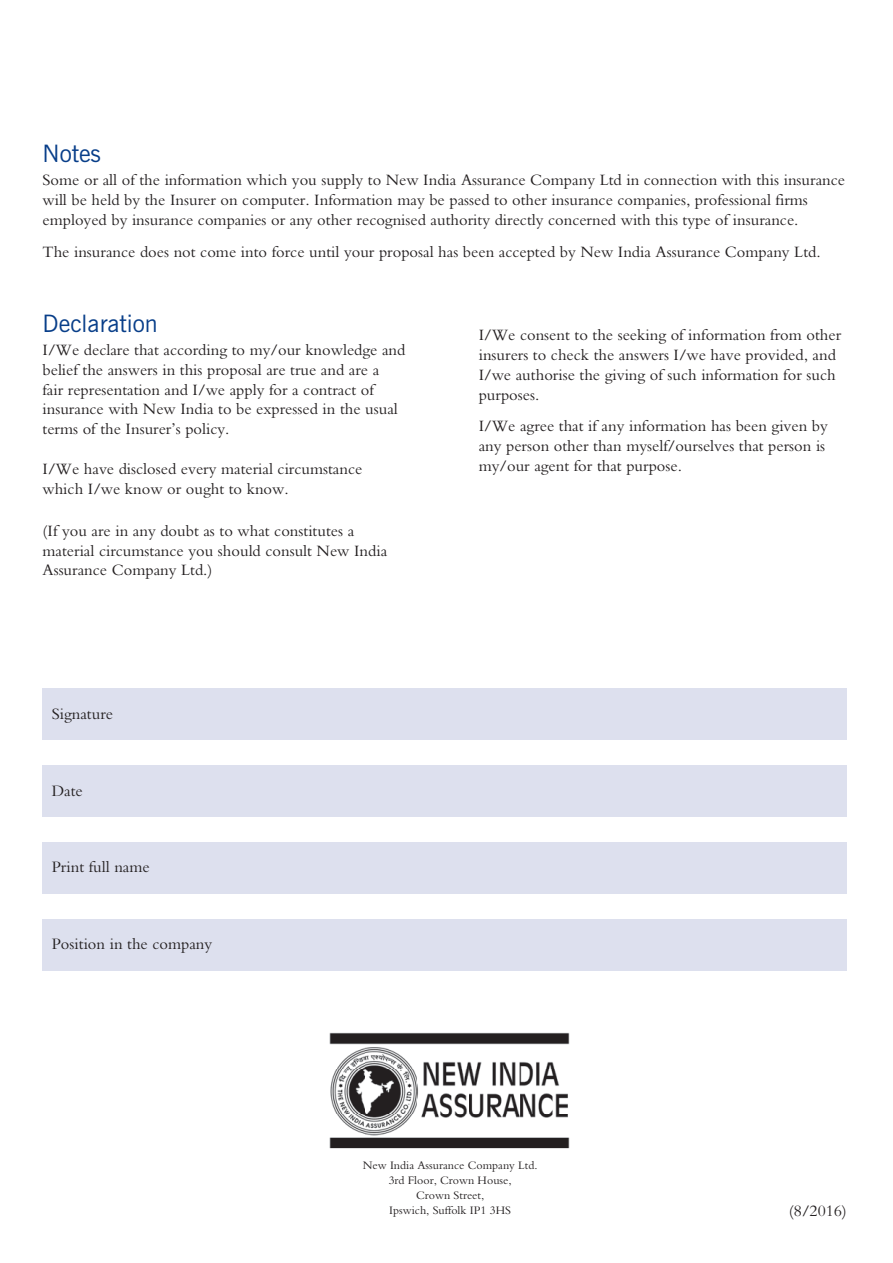
<style>
.page{position:relative;width:893px;height:1263px;background:#fff}
.page>*{position:absolute;margin:0;border:0;box-sizing:border-box;transform-origin:0 0}
.t1{font:24px "News Gothic BT";color:#083e89}
.t2{font:16.5px/19.8px "M Bembo";color:#231f20}
.t3{font:12px/15px "M Bembo";color:#231f20;text-align:center}
</style>
<div class="page">
<div style="left:43px;top:689px;width:804px;height:51px;background:#dde0ee"></div>
<div style="left:43px;top:765px;width:804px;height:51px;background:#dde0ee"></div>
<div style="left:43px;top:842px;width:804px;height:51px;background:#dde0ee"></div>
<div style="left:43px;top:919px;width:804px;height:51px;background:#dde0ee"></div>
<img style="left:329px;top:1032px;width:241px;height:117px">
<h1 class="t1" style="left:43px;top:145px;width:60px">Notes</h1>
<p class="t2" style="left:43px;top:172px;width:804px">Some or all of the information which you supply to New India Assurance Company Ltd in connection with this insurance will be held by the Insurer on computer. Information may be passed to other insurance companies, professional firms employed by insurance companies or any other recognised authority directly concerned with this type of insurance.</p>
<p class="t2" style="left:43px;top:244px;width:780px">The insurance does not come into force until your proposal has been accepted by New India Assurance Company Ltd.</p>
<h1 class="t1" style="left:43px;top:314px;width:117px">Declaration</h1>
<p class="t2" style="left:43px;top:342px;width:364px">I/We declare that according to my/our knowledge and belief the answers in this proposal are true and are a<br>fair representation and I/we apply for a contract of insurance with New India to be expressed in the usual terms of the Insurer’s policy.</p>
<p class="t2" style="left:43px;top:461px;width:321px">I/We have disclosed every material circumstance which I/we know or ought to know.</p>
<p class="t2" style="left:43px;top:523px;width:346px">(If you are in any doubt as to what constitutes a material circumstance you should consult New India<br>Assurance Company Ltd.)</p>
<p class="t2" style="left:52px;top:706px;width:63px">Signature</p>
<p class="t2" style="left:52px;top:782px;width:33px">Date</p>
<p class="t2" style="left:52px;top:859px;width:100px">Print full name</p>
<p class="t2" style="left:52px;top:935px;width:162px">Position in the company</p>
<p class="t2" style="left:479px;top:327px;width:364px">I/We consent to the seeking of information from other insurers to check the answers I/we have provided, and I/we authorise the giving of such information for such purposes.</p>
<p class="t2" style="left:479px;top:418px;width:351px">I/We agree that if any information has been given by any person other than myself/ourselves that person is my/our agent for that purpose.</p>
<p class="t3" style="left:363px;top:1159px;width:176px">New India Assurance Company Ltd.<br>3rd Floor, Crown House,<br>Crown Street,<br>Ipswich, Suffolk IP1 3HS</p>
<p class="t2" style="left:789px;top:1203px;width:59px">(8/2016)</p>
</div>
